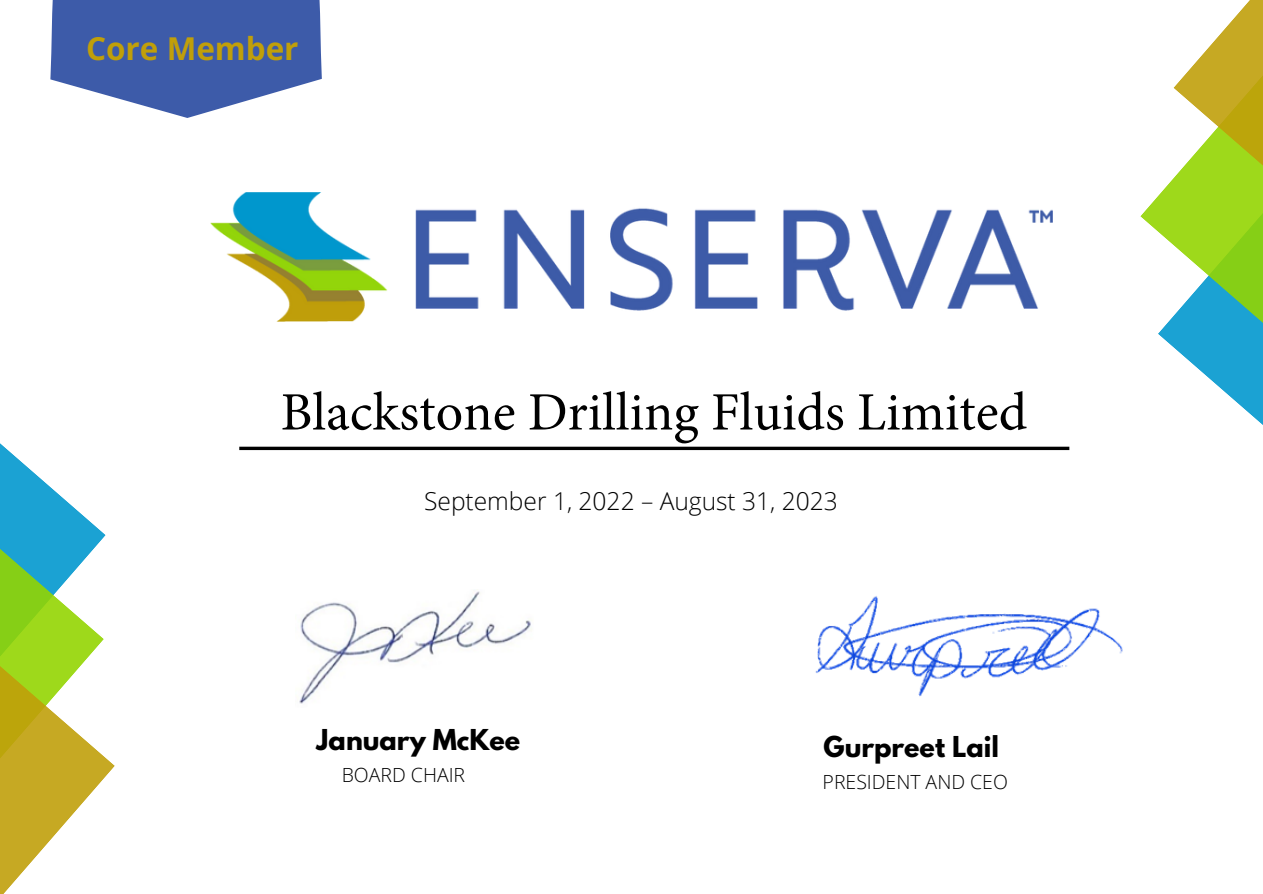
<style>
.page{position:relative;width:1263px;height:894px;background:#fff}
.page>*{position:absolute;margin:0;border:0;box-sizing:border-box;transform-origin:0 0}
.t1{font:54px "Minion Pro";color:#000}
.t2{font:700 31.5px "Open Sans";color:#c09f0a}
.t3{font:700 25.5px "League Spartan";color:#000}
.t4{font:300 24.6px "Open Sans";color:#000}
.t5{font:300 19.5px "Open Sans";color:#000}
</style>
<div class="page">
<svg style="left:1140px;top:179px;width:123px;height:230px"></svg>
<svg style="left:0;top:446px;width:104px;height:127px;fill:#1ba2d3"></svg>
<svg style="left:1173px;top:0;width:90px;height:280px"></svg>
<svg style="left:0;top:573px;width:115px;height:320px"></svg>
<svg style="left:239px;top:446px;width:830px;height:4px;background:#2c2c2c"></svg>
<img style="left:210px;top:192px;width:843px;height:129px">
<img style="left:299px;top:591px;width:233px;height:113px">
<img style="left:815px;top:596px;width:308px;height:101px">
<svg style="left:50px;top:0;width:272px;height:118px"></svg>
<p class="t2" style="left:86px;top:27px;width:214px">Core Member</p>
<p class="t1" style="left:281px;top:379px;width:748px">Blackstone Drilling Fluids Limited</p>
<p class="t4" style="left:424px;top:483px;width:415px">September 1, 2022 – August 31, 2023</p>
<p class="t3" style="left:317px;top:727px;width:205px">January McKee</p>
<p class="t3" style="left:824px;top:733px;width:177px">Gurpreet Lail</p>
<p class="t5" style="left:342px;top:761px;width:125px">BOARD CHAIR</p>
<p class="t5" style="left:823px;top:767px;width:187px">PRESIDENT AND CEO</p>
</div>
